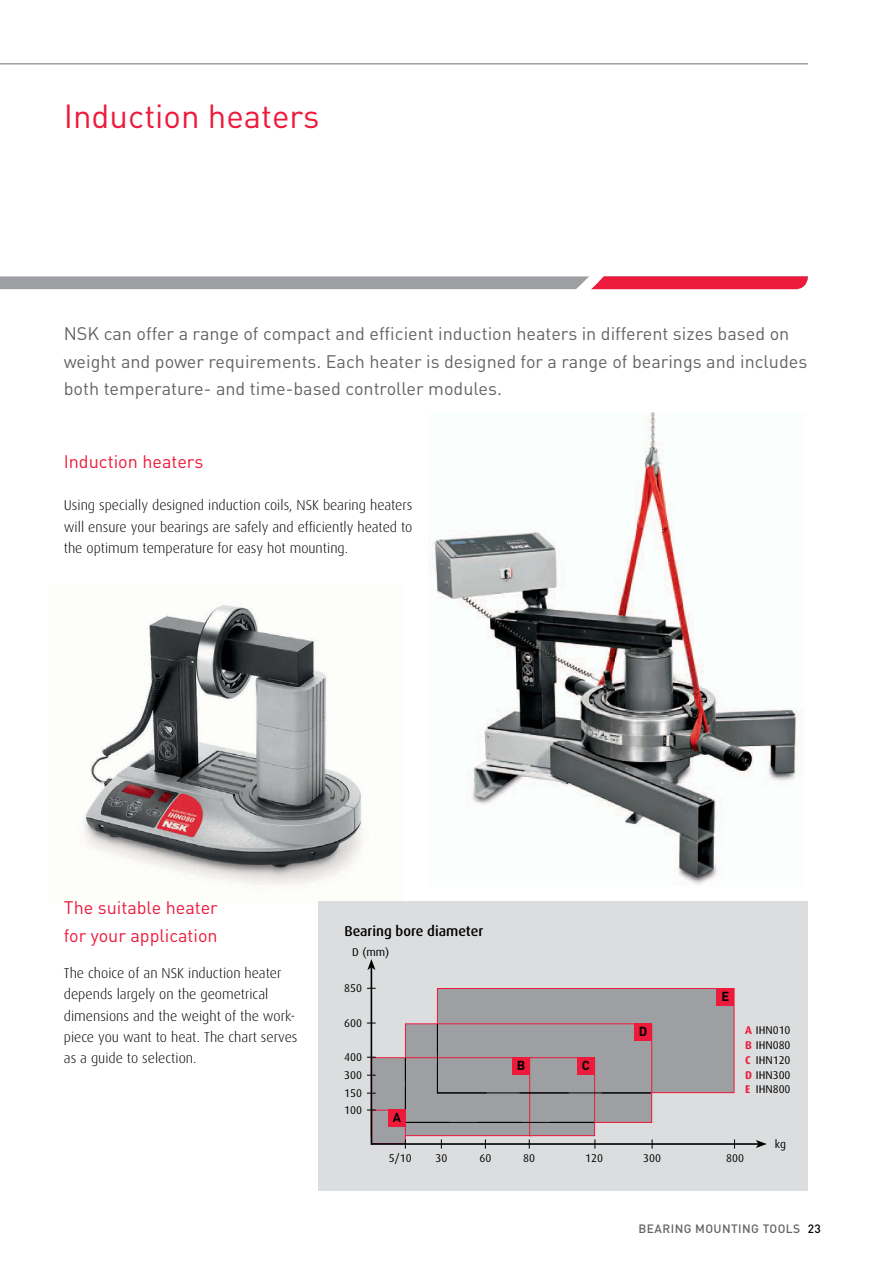
<style>
.page{position:relative;width:893px;height:1263px;background:#fff}
.page>*{position:absolute;margin:0;border:0;box-sizing:border-box;transform-origin:0 0}
.t1{font:33px "DIN Pro";color:#ed1a3b}
.t2{font:18px/27.6px "DIN Pro";color:#636466}
.t3{font:18px/27.6px "DIN Pro";color:#ed1a3b}
.t4{font:300 14.25px/21.3px "Dax Pro";color:#000;text-align:justify}
.t5{font:500 14.25px "Dax Pro";color:#000}
.t6{font:700 12.9px "DIN Pro";color:#000}
.t7{font:500 12px "DIN Pro";letter-spacing:.035em;color:#636466}
.t8{font:11.25px/14.9px "Dax Pro";color:#000;text-align:justify}
.s1{font-weight:700;color:#ed1a3b}
.s2{color:#000}
</style>
<div class="page">
<svg style="left:0;top:276px;width:808px;height:14px;background:#b98993"></svg>
<hr style="left:0;top:63px;width:808px;height:2px;background:#9d9fa2">
<img style="left:81px;top:605px;width:284px;height:298px">
<img style="left:432px;top:412px;width:371px;height:473px">
<div style="left:319px;top:901px;width:489px;height:290px;background:#dcddde"></div>
<div style="left:437px;top:988px;width:297px;height:105px;background:#9d9fa2"></div>
<div style="left:437px;top:988px;width:297px;height:105px;border:1px solid #ed1a3b"></div>
<div style="left:405px;top:1024px;width:247px;height:98px;background:#9d9fa2"></div>
<div style="left:405px;top:1023px;width:247px;height:100px;border:1px solid #ed1a3b"></div>
<div style="left:371px;top:1058px;width:160px;height:78px;background:#9d9fa2"></div>
<div style="left:371px;top:1057px;width:161px;height:79px;border:1px solid #ed1a3b"></div>
<div style="left:530px;top:1058px;width:65px;height:78px;background:#9d9fa2"></div>
<div style="left:529px;top:1057px;width:66px;height:79px;border:1px solid #ed1a3b"></div>
<div style="left:372px;top:1110px;width:33px;height:33px;background:#9d9fa2"></div>
<div style="left:371px;top:1110px;width:35px;height:34px;border:1px solid #ed1a3b"></div>
<hr style="left:371px;top:1143px;width:387px;height:2px;background:#000">
<svg style="left:756px;top:1140px;width:11px;height:8px"></svg>
<hr style="left:371px;top:967px;width:1px;height:178px;background:#000">
<svg style="left:367px;top:959px;width:8px;height:11px"></svg>
<div style="left:634px;top:1024px;width:18px;height:17px;background:#ed1a3b"></div>
<div style="left:717px;top:988px;width:17px;height:18px;background:#ed1a3b"></div>
<svg style="left:437px;top:1024px;width:214px;height:69px"></svg>
<svg style="left:406px;top:1122px;width:188px;height:1px"></svg>
<svg style="left:405px;top:1058px;width:1px;height:51px"></svg>
<div style="left:388px;top:1110px;width:18px;height:17px;background:#ed1a3b"></div>
<h1 class="t1" style="left:64px;top:90px;width:257px">Induction heaters</h1>
<p class="t2" style="left:64px;top:318px;width:745px">NSK can offer a range of compact and efficient induction heaters in different sizes based on weight and power requirements. Each heater is designed for a range of bearings and includes both temperature- and time-based controller modules.</p>
<p class="t3" style="left:64px;top:446px;width:141px">Induction heaters</p>
<p class="t4" style="left:64px;top:494px;width:350px">Using specially designed induction coils, NSK bearing heaters will ensure your bearings are safely and efficiently heated to the optimum temperature for easy hot mounting.</p>
<p class="t3" style="left:64px;top:892px;width:156px">The suitable heater for your application</p>
<p class="t4" style="left:64px;top:962px;width:235px;text-align:left">The choice of an NSK induction heater depends largely on the geometrical dimensions and the weight of the work&shy;piece you want to heat. The chart serves as a guide to selection.</p>
<p class="t5" style="left:344px;top:921px;width:140px">Bearing bore diameter</p>
<p class="t8" style="left:352px;top:944px;width:39px">D (mm)</p>
<p class="t8" style="left:344px;top:980px;width:19px">850</p>
<p class="t8" style="left:344px;top:1016px;width:19px">600</p>
<p class="t8" style="left:344px;top:1049px;width:19px">400</p>
<p class="t8" style="left:344px;top:1067px;width:19px">300</p>
<p class="t8" style="left:344px;top:1085px;width:19px">150</p>
<p class="t8" style="left:344px;top:1102px;width:19px">100</p>
<p class="t6" style="left:393px;top:1106px;width:10px">A</p>
<p class="t6" style="left:517px;top:1054px;width:10px">B</p>
<p class="t6" style="left:582px;top:1054px;width:10px">C</p>
<p class="t6" style="left:639px;top:1021px;width:10px">D</p>
<p class="t6" style="left:721px;top:985px;width:9px">E</p>
<p class="t8" style="left:745px;top:1022px;width:47px"><span class="s1">A</span> IHN010<br><span class="s1">B</span> IHN080<br><span class="s1">C</span> IHN120<br><span class="s1">D</span> IHN300<br><span class="s1">E</span> IHN800</p>
<p class="t8" style="left:775px;top:1136px;width:13px">kg</p>
<p class="t8" style="left:389px;top:1150px;width:24px">5/10</p>
<p class="t8" style="left:436px;top:1150px;width:13px">30</p>
<p class="t8" style="left:480px;top:1150px;width:13px">60</p>
<p class="t8" style="left:523px;top:1150px;width:13px">80</p>
<p class="t8" style="left:585px;top:1150px;width:19px">120</p>
<p class="t8" style="left:643px;top:1150px;width:19px">300</p>
<p class="t8" style="left:726px;top:1150px;width:19px">800</p>
<p class="t7" style="left:638px;top:1219px;width:184px">BEARING MOUNTING TOOLS <span class="s2">23</span></p>
</div>
